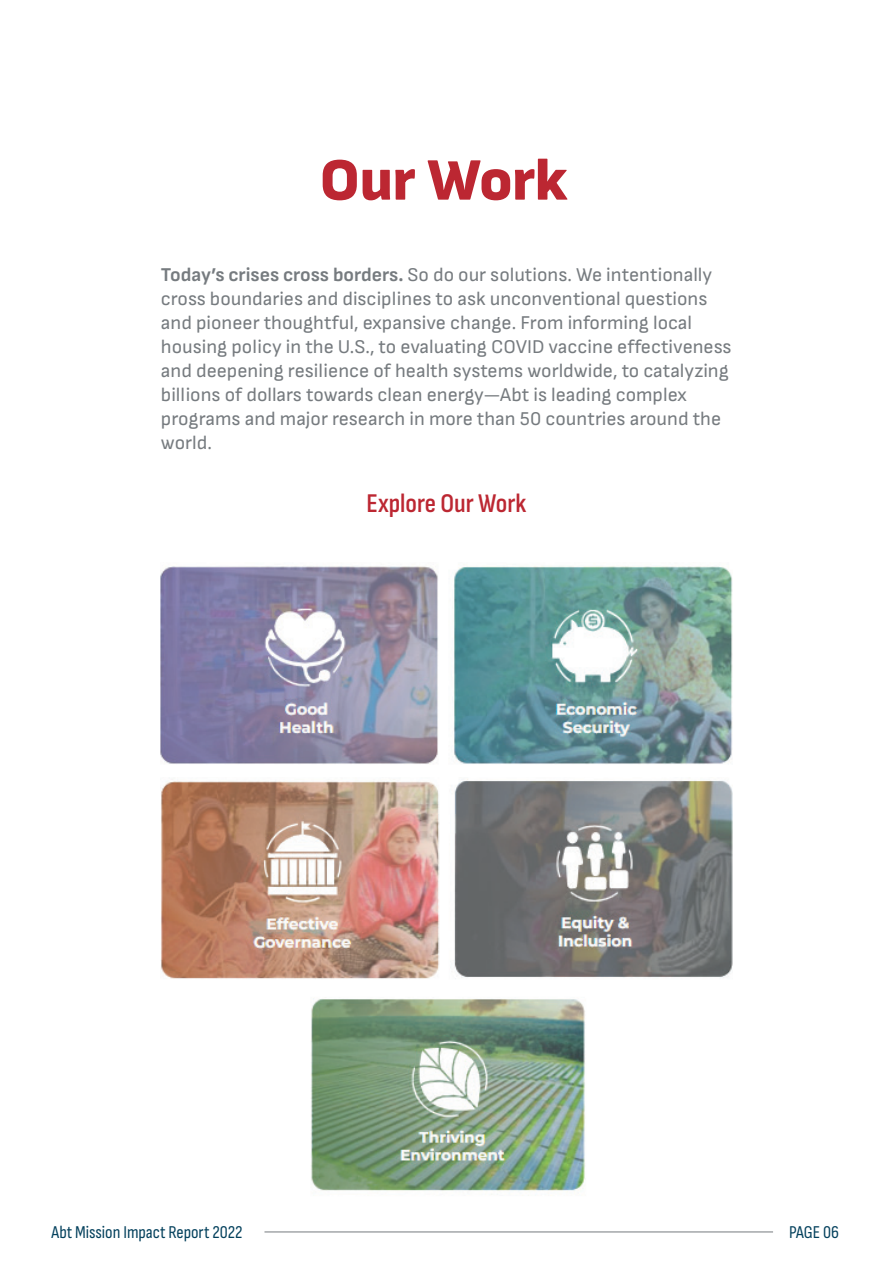
<style>
.page{position:relative;width:893px;height:1263px;background:#fff}
.page>*{position:absolute;margin:0;border:0;box-sizing:border-box;transform-origin:0 0}
.t1{font:900 60px "Sofia Sans";color:#bc2732}
.t2{font:600 27px "Sofia Sans Condensed";color:#bc2732}
.t3{font:19.5px/24px "Sofia Sans";color:#767b7f}
.t4{font:18px "Sofia Sans Condensed";color:#03405c}
.s1{font-weight:700}
</style>
<div class="page">
<img style="left:311px;top:999px;width:274px;height:197px">
<hr style="left:264px;top:1231px;width:509px;height:1px;background:#767b7f">
<img style="left:161px;top:566px;width:571px;height:198px">
<img style="left:161px;top:779px;width:571px;height:200px">
<h1 class="t1" style="left:320px;top:142px;width:249px">Our Work</h1>
<p class="t3" style="left:161px;top:263px;width:572px"><span class="s1">Today’s crises cross borders.</span> So do our solutions. We intentionally cross boundaries and disciplines to ask unconventional questions and pioneer thoughtful, expansive change. From informing local housing policy in the U.S., to evaluating COVID vaccine effectiveness and deepening resilience of health systems worldwide, to catalyzing billions of dollars towards clean energy—Abt is leading complex programs and major research in more than 50 countries around the world.</p>
<h2 class="t2" style="left:367px;top:488px;width:161px">Explore Our Work</h2>
<p class="t4" style="left:51px;top:1222px;width:193px">Abt Mission Impact Report 2022</p>
<p class="t4" style="left:789px;top:1222px;width:51px">PAGE 06</p>
</div>
